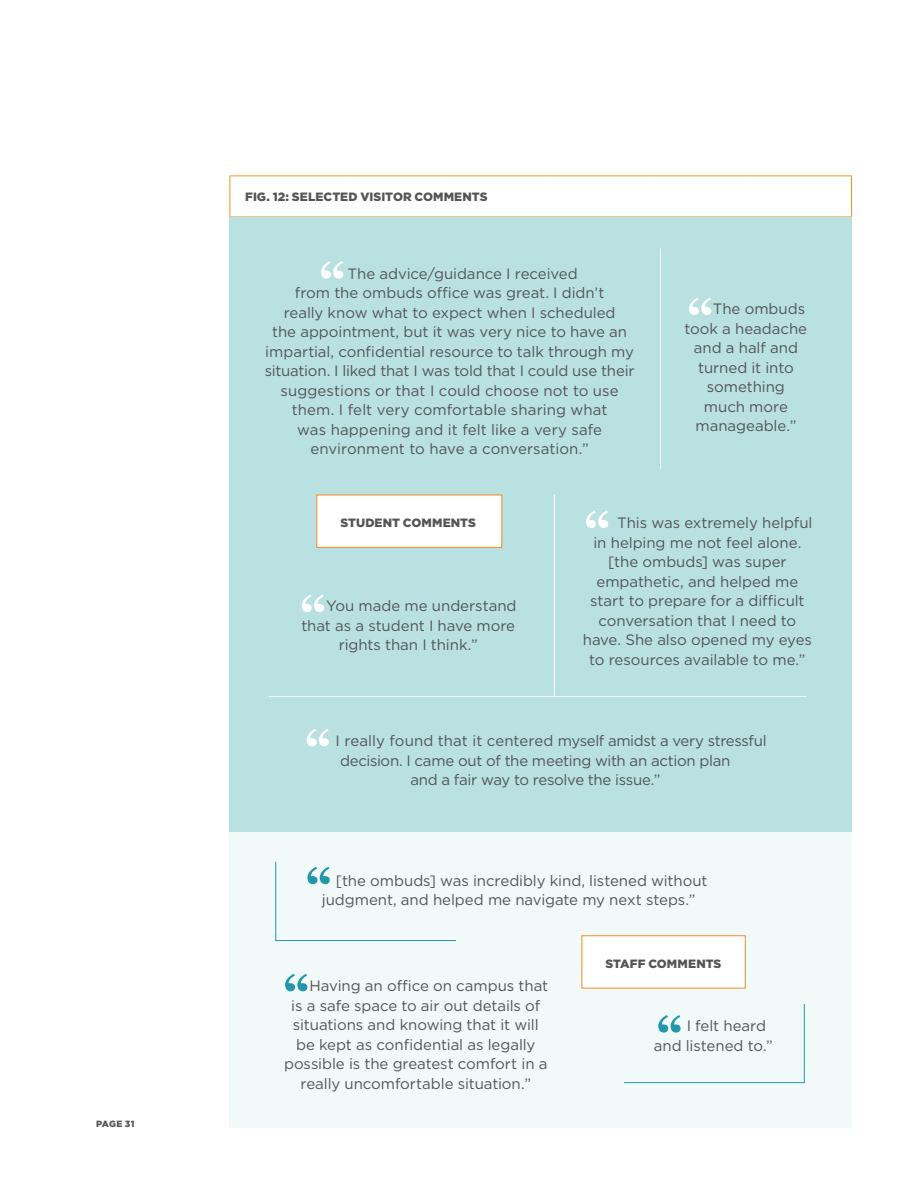
<style>
.page{position:relative;width:918px;height:1188px;background:#fff}
.page>*{position:absolute;margin:0;border:0;box-sizing:border-box;transform-origin:0 0}
.t1{font:700 51px "Georgia";color:#fff}
.t2{font:700 51px "Georgia";color:#2197a9}
.t3{font:15px/19.5px "Gotham";letter-spacing:-.005em;color:#545456}
.t4{font:900 12px "Gotham";letter-spacing:.005em;color:#545456}
.t5{font:900 9px "Gotham";letter-spacing:.015em;color:#545456}
</style>
<div class="page">
<div style="left:230px;top:824px;width:622px;height:304px;background:#f1f9f9"></div>
<hr style="left:230px;top:176px;width:117px;height:1px;background:#f7941e">
<hr style="left:230px;top:176px;width:1px;height:41px;background:#f7941e">
<hr style="left:347px;top:176px;width:101px;height:1px;background:#f7941e">
<hr style="left:448px;top:176px;width:101px;height:1px;background:#f7941e">
<hr style="left:549px;top:176px;width:101px;height:1px;background:#f7941e">
<hr style="left:650px;top:176px;width:101px;height:1px;background:#f7941e">
<hr style="left:751px;top:176px;width:101px;height:1px;background:#f7941e">
<hr style="left:851px;top:176px;width:1px;height:41px;background:#f7941e">
<div style="left:230px;top:217px;width:622px;height:615px;background:#b9e1e2"></div>
<svg style="left:321px;top:261px;width:22px;height:18px"></svg>
<svg style="left:586px;top:511px;width:22px;height:17px"></svg>
<svg style="left:307px;top:729px;width:22px;height:17px"></svg>
<svg style="left:285px;top:974px;width:22px;height:17px"></svg>
<div style="left:316px;top:495px;width:186px;height:53px;background:#fff;border:1px solid #f68b1f"></div>
<hr style="left:660px;top:248px;width:1px;height:221px;background:#fff">
<hr style="left:554px;top:495px;width:1px;height:202px;background:#fff">
<hr style="left:269px;top:696px;width:538px;height:1px;background:#fff">
<div style="left:582px;top:935px;width:164px;height:53px;background:#fff;border:1px solid #f68b1f"></div>
<svg style="left:624px;top:1003px;width:181px;height:80px"></svg>
<svg style="left:275px;top:861px;width:182px;height:80px"></svg>
<p class="t5" style="left:96px;top:1117px;width:40px">PAGE 31</p>
<p class="t4" style="left:245px;top:189px;width:244px">FIG. 12: SELECTED VISITOR COMMENTS</p>
<p class="t3" style="left:348px;top:263px;width:232px">The advice/guidance I received</p>
<p class="t3" style="left:295px;top:283px;width:311px">from the ombuds office was great. I didn’t</p>
<p class="t3" style="left:284px;top:302px;width:333px">really know what to expect when I scheduled</p>
<p class="t3" style="left:272px;top:322px;width:356px">the appointment, but it was very nice to have an</p>
<p class="t3" style="left:265px;top:341px;width:370px">impartial, confidential resource to talk through my</p>
<p class="t3" style="left:265px;top:361px;width:371px">situation. I liked that I was told that I could use their</p>
<p class="t3" style="left:281px;top:380px;width:340px">suggestions or that I could choose not to use</p>
<p class="t3" style="left:292px;top:400px;width:317px">them. I felt very comfortable sharing what</p>
<p class="t3" style="left:297px;top:419px;width:307px">was happening and it felt like a very safe</p>
<p class="t3" style="left:310px;top:439px;width:280px">environment to have a conversation.”</p>
<h1 class="t1" style="left:687px;top:279px;width:28px">“</h1>
<p class="t3" style="left:713px;top:299px;width:94px">The ombuds</p>
<p class="t3" style="left:685px;top:319px;width:124px">took a headache</p>
<p class="t3" style="left:694px;top:338px;width:106px">and a half and</p>
<p class="t3" style="left:698px;top:358px;width:97px">turned it into</p>
<p class="t3" style="left:707px;top:377px;width:79px">something</p>
<p class="t3" style="left:704px;top:397px;width:86px">much more</p>
<p class="t3" style="left:695px;top:416px;width:102px">manageable.”</p>
<p class="t4" style="left:340px;top:515px;width:137px">STUDENT COMMENTS</p>
<h1 class="t1" style="left:300px;top:576px;width:28px">“</h1>
<p class="t3" style="left:326px;top:596px;width:192px">You made me understand</p>
<p class="t3" style="left:301px;top:616px;width:215px">that as a student I have more</p>
<p class="t3" style="left:339px;top:635px;width:140px">rights than I think.”</p>
<p class="t3" style="left:617px;top:513px;width:197px">This was extremely helpful</p>
<p class="t3" style="left:593px;top:532px;width:209px">in helping me not feel alone.</p>
<p class="t3" style="left:608px;top:552px;width:180px">[the ombuds] was super</p>
<p class="t3" style="left:596px;top:571px;width:203px">empathetic, and helped me</p>
<p class="t3" style="left:590px;top:591px;width:216px">start to prepare for a difficult</p>
<p class="t3" style="left:599px;top:610px;width:199px">conversation that I need to</p>
<p class="t3" style="left:583px;top:630px;width:231px">have. She also opened my eyes</p>
<p class="t3" style="left:589px;top:649px;width:218px">to resources available to me.”</p>
<p class="t3" style="left:336px;top:731px;width:433px">I really found that it centered myself amidst a very stressful</p>
<p class="t3" style="left:340px;top:751px;width:392px">decision. I came out of the meeting with an action plan</p>
<p class="t3" style="left:410px;top:770px;width:252px">and a fair way to resolve the issue.”</p>
<h1 class="t2" style="left:306px;top:849px;width:28px">“</h1>
<p class="t3" style="left:322px;top:890px;width:375px">judgment, and helped me navigate my next steps.”</p>
<p class="t3" style="left:336px;top:870px;width:373px">[the ombuds] was incredibly kind, listened without</p>
<p class="t3" style="left:309px;top:976px;width:240px">Having an office on campus that</p>
<p class="t3" style="left:291px;top:996px;width:250px">is a safe space to air out details of</p>
<p class="t3" style="left:293px;top:1015px;width:247px">situations and knowing that it will</p>
<p class="t3" style="left:296px;top:1035px;width:241px">be kept as confidential as legally</p>
<p class="t3" style="left:284px;top:1054px;width:265px">possible is the greatest comfort in a</p>
<p class="t3" style="left:301px;top:1074px;width:232px">really uncomfortable situation.”</p>
<p class="t4" style="left:606px;top:955px;width:117px">STAFF COMMENTS</p>
<h1 class="t2" style="left:657px;top:997px;width:28px">“</h1>
<p class="t3" style="left:654px;top:1016px;width:121px;text-indent:33px">I felt heard and listened to.”</p>
</div>
